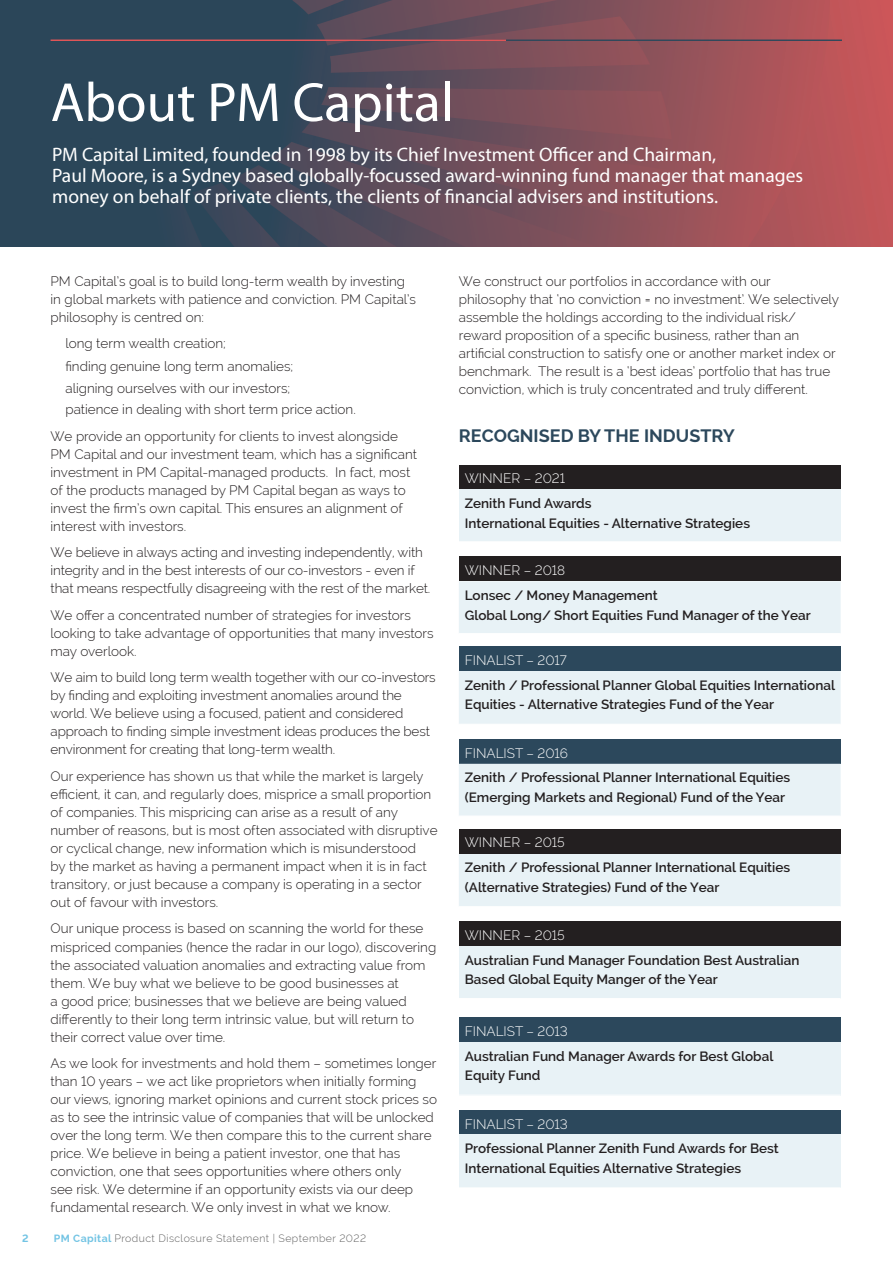
<style>
.page{position:relative;width:893px;height:1263px;background:#fff}
.page>*{position:absolute;margin:0;border:0;box-sizing:border-box;transform-origin:0 0}
.t1{font:55.5px "Myriad Pro";color:#fff}
._2017_Body_Copy{font:19.5px/21px "Myriad Pro";color:#fff}
.t2{font:700 18px "Raleway";color:#2c485c}
._2017_Body_Copy-2{font:300 13.5px/18px "Raleway";color:#231f20}
.t3{font:600 13.5px/19.5px "Raleway";color:#231f20}
.t4{font:300 13.5px "Raleway";color:#fff}
.t5{font:300 10.5px "Raleway";letter-spacing:.04em;color:#626262}
.t6{font:700 10.5px "Raleway";color:#73c4e4}
.s1{font-weight:700;color:#73c4e4}
</style>
<div class="page">
<div style="left:0;top:0;width:893px;height:251px;background:#c25659"></div>
<svg style="left:0;top:0;width:830px;height:247px;background:#614c5a"></svg>
<div style="left:0;top:247px;width:893px;height:967px;background:#fff"></div>
<hr style="left:51px;top:40px;width:791px;height:1px;background:#2c485c">
<hr style="left:51px;top:40px;width:455px;height:1px;background:#e85657">
<div style="left:459px;top:465px;width:382px;height:24px;background:#231f20"></div>
<div style="left:459px;top:489px;width:382px;height:53px;background:#e8f2f6"></div>
<hr style="left:459px;top:541px;width:382px;height:1px;background:#fff">
<div style="left:459px;top:557px;width:382px;height:24px;background:#231f20"></div>
<svg style="left:459px;top:581px;width:382px;height:143px;background:#eaf3f6"></svg>
<div style="left:459px;top:646px;width:382px;height:25px;background:#2c485c"></div>
<hr style="left:459px;top:633px;width:382px;height:1px;background:#fff">
<div style="left:459px;top:739px;width:382px;height:25px;background:#2c485c"></div>
<svg style="left:459px;top:764px;width:382px;height:142px;background:#e8f1f5"></svg>
<div style="left:459px;top:829px;width:382px;height:24px;background:#231f20"></div>
<hr style="left:459px;top:816px;width:382px;height:1px;background:#fff">
<div style="left:459px;top:921px;width:382px;height:25px;background:#231f20"></div>
<div style="left:459px;top:946px;width:382px;height:52px;background:#e8f2f6"></div>
<div style="left:459px;top:1017px;width:382px;height:25px;background:#2c485c"></div>
<div style="left:459px;top:1042px;width:382px;height:53px;background:#e8f2f6"></div>
<div style="left:459px;top:1110px;width:382px;height:25px;background:#2c485c"></div>
<div style="left:459px;top:1135px;width:382px;height:53px;background:#e8f2f6"></div>
<hr style="left:459px;top:1187px;width:382px;height:1px;background:#fff">
<p class="t1" style="left:51px;top:68px;width:405px">About PM Capital</p>
<p class="_2017_Body_Copy" style="left:52px;top:143px;width:753px">PM Capital Limited, founded in 1998 by its Chief Investment Officer and Chairman,<br>Paul Moore, is a Sydney based globally-focussed award-winning fund manager that manages money on behalf of private clients, the clients of financial advisers and institutions.</p>
<p class="_2017_Body_Copy-2" style="left:51px;top:272px;width:367px">PM Capital’s goal is to build long-term wealth by investing in global markets with patience and conviction. PM Capital’s philosophy is centred on:</p>
<p class="_2017_Body_Copy-2" style="left:65px;top:334px;width:162px">long term wealth creation;</p>
<p class="_2017_Body_Copy-2" style="left:65px;top:357px;width:229px">finding genuine long term anomalies;</p>
<p class="_2017_Body_Copy-2" style="left:65px;top:379px;width:226px">aligning ourselves with our investors;</p>
<p class="_2017_Body_Copy-2" style="left:65px;top:401px;width:292px">patience in dealing with short term price action.</p>
<p class="_2017_Body_Copy-2" style="left:51px;top:427px;width:368px">We provide an opportunity for clients to invest alongside PM Capital and our investment team, which has a significant investment in PM Capital-managed products. In fact, most of the products managed by PM Capital began as ways to invest the firm’s own capital. This ensures an alignment of interest with investors.</p>
<p class="_2017_Body_Copy-2" style="left:51px;top:544px;width:381px">We believe in always acting and investing independently, with integrity and in the best interests of our co-investors - even if that means respectfully disagreeing with the rest of the market.</p>
<p class="_2017_Body_Copy-2" style="left:51px;top:606px;width:385px">We offer a concentrated number of strategies for investors looking to take advantage of opportunities that many investors may overlook.</p>
<p class="_2017_Body_Copy-2" style="left:51px;top:669px;width:387px">We aim to build long term wealth together with our co-investors by finding and exploiting investment anomalies around the world. We believe using a focused, patient and considered approach to finding simple investment ideas produces the best environment for creating that long-term wealth.</p>
<p class="_2017_Body_Copy-2" style="left:51px;top:767px;width:388px">Our experience has shown us that while the market is largely efficient, it can, and regularly does, misprice a small proportion of companies. This mispricing can arise as a result of any number of reasons, but is most often associated with disruptive or cyclical change, new information which is misunderstood<br>by the market as having a permanent impact when it is in fact transitory, or just because a company is operating in a sector out of favour with investors.</p>
<p class="_2017_Body_Copy-2" style="left:51px;top:920px;width:387px">Our unique process is based on scanning the world for these mispriced companies (hence the radar in our logo), discovering the associated valuation anomalies and extracting value from them. We buy what we believe to be good businesses at<br>a good price; businesses that we believe are being valued differently to their long term intrinsic value, but will return to their correct value over time.</p>
<p class="_2017_Body_Copy-2" style="left:51px;top:1054px;width:388px">As we look for investments and hold them – sometimes longer than 10 years – we act like proprietors when initially forming our views, ignoring market opinions and current stock prices so as to see the intrinsic value of companies that will be unlocked over the long term. We then compare this to the current share price. We believe in being a patient investor, one that has conviction, one that sees opportunities where others only<br>see risk. We determine if an opportunity exists via our deep fundamental research. We only invest in what we know.</p>
<p class="t6" style="left:22px;top:1232px;width:8px">2</p>
<p class="t5" style="left:54px;top:1232px;width:314px"><span class="s1">PM Capital</span> Product Disclosure Statement | September 2022</p>
<p class="_2017_Body_Copy-2" style="left:459px;top:272px;width:382px">We construct our portfolios in accordance with our philosophy that ‘no conviction = no investment’. We selectively assemble the holdings according to the individual risk/ reward proposition of a specific business, rather than an artificial construction to satisfy one or another market index or benchmark. The result is a ‘best ideas’ portfolio that has true conviction, which is truly concentrated and truly different.</p>
<p class="t2" style="left:459px;top:425px;width:277px">RECOGNISED BY THE INDUSTRY</p>
<p class="t4" style="left:465px;top:471px;width:102px">WINNER – 2021</p>
<p class="t3" style="left:465px;top:494px;width:287px">Zenith Fund Awards<br>International Equities - Alternative Strategies</p>
<p class="t4" style="left:465px;top:563px;width:102px">WINNER – 2018</p>
<p class="t3" style="left:465px;top:585px;width:348px">Lonsec / Money Management<br>Global Long/ Short Equities Fund Manager of the Year</p>
<p class="t4" style="left:465px;top:652px;width:104px">FINALIST – 2017</p>
<p class="t3" style="left:465px;top:675px;width:372px">Zenith / Professional Planner Global Equities International<br>Equities - Alternative Strategies Fund of the Year</p>
<p class="t4" style="left:465px;top:745px;width:105px">FINALIST – 2016</p>
<p class="t3" style="left:465px;top:768px;width:327px">Zenith / Professional Planner International Equities (Emerging Markets and Regional) Fund of the Year</p>
<p class="t4" style="left:465px;top:835px;width:102px">WINNER – 2015</p>
<p class="t3" style="left:465px;top:858px;width:327px">Zenith / Professional Planner International Equities (Alternative Strategies) Fund of the Year</p>
<p class="t4" style="left:465px;top:927px;width:102px">WINNER – 2015</p>
<p class="t3" style="left:465px;top:950px;width:336px">Australian Fund Manager Foundation Best Australian<br>Based Global Equity Manger of the Year</p>
<p class="t4" style="left:465px;top:1023px;width:105px">FINALIST – 2013</p>
<p class="t3" style="left:465px;top:1046px;width:310px">Australian Fund Manager Awards for Best Global<br>Equity Fund</p>
<p class="t4" style="left:465px;top:1116px;width:105px">FINALIST – 2013</p>
<p class="t3" style="left:465px;top:1139px;width:315px">Professional Planner Zenith Fund Awards for Best<br>International Equities Alternative Strategies</p>
</div>
